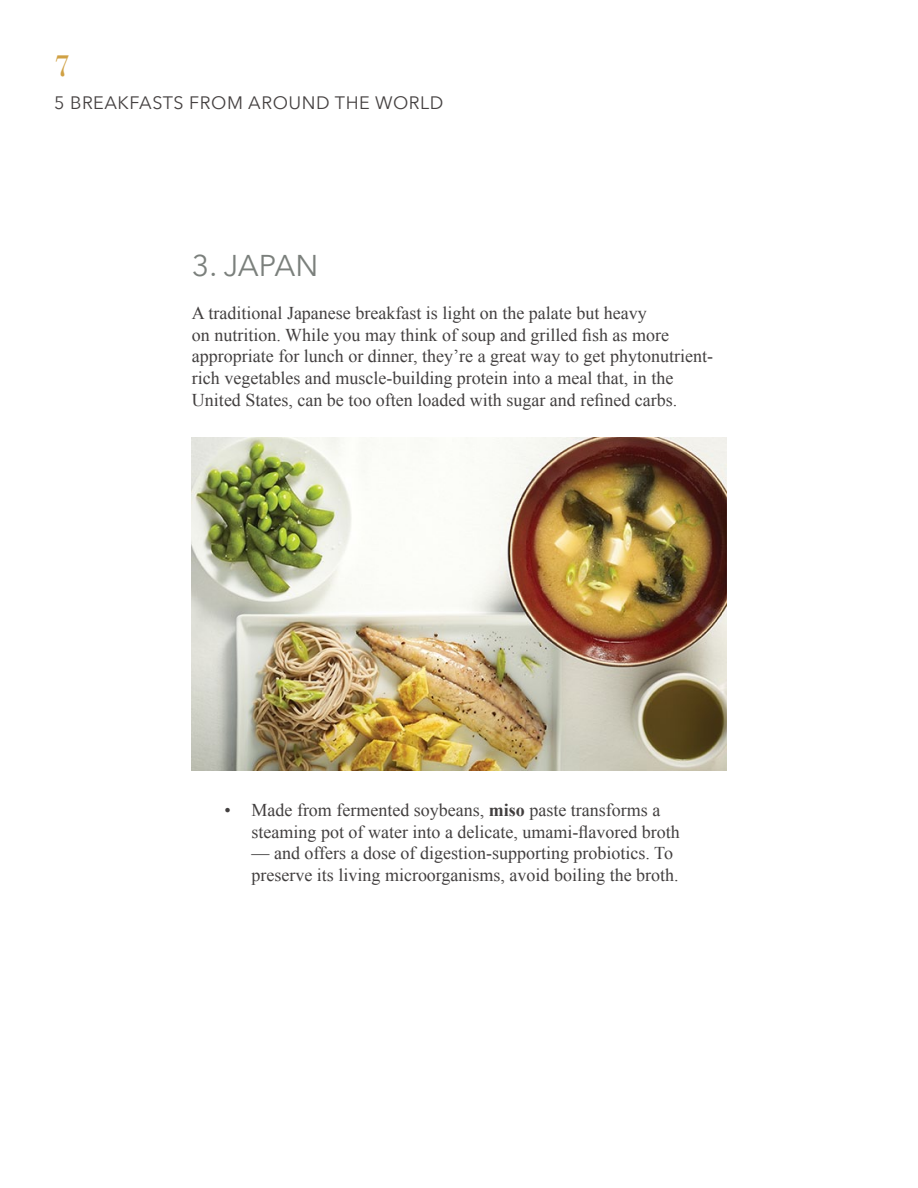
<style>
.page{position:relative;width:918px;height:1188px;background:#fff}
.page>*{position:absolute;margin:0;border:0;box-sizing:border-box;transform-origin:0 0}
.t1{font:33px "Bodoni";color:#d0a144}
.t2{font:30px "Avenir Next";letter-spacing:-.005em;color:#7b807c}
.t3{font:18px/21.6px "Times New Roman";color:#423f3f}
.t4{font:18px "Avenir Next";letter-spacing:.03em;color:#454141}
.s1{font-weight:700}
</style>
<div class="page">
<img style="left:192px;top:438px;width:534px;height:333px">
<h1 class="t1" style="left:54px;top:46px;width:18px">7</h1>
<p class="t4" style="left:54px;top:87px;width:391px">5 BREAKFASTS FROM AROUND THE WORLD</p>
<h2 class="t2" style="left:192px;top:240px;width:122px">3. JAPAN</h2>
<p class="t3" style="left:192px;top:302px;width:523px">A traditional Japanese breakfast is light on the palate but heavy<br>on nutrition. While you may think of soup and grilled fish as more appropriate for lunch or dinner, they’re a great way to get phytonutrient&shy;rich vegetables and muscle-building protein into a meal that, in the United States, can be too often loaded with sugar and refined carbs.</p>
<p class="t3" style="left:252px;top:799px;width:430px;text-indent:-27px">• Made from fermented soybeans, <span class="s1">miso</span> paste transforms a steaming pot of water into a delicate, umami-flavored broth</p>
<p class="t3" style="left:252px;top:842px;width:429px">— and offers a dose of digestion-supporting probiotics. To preserve its living microorganisms, avoid boiling the broth.</p>
</div>
